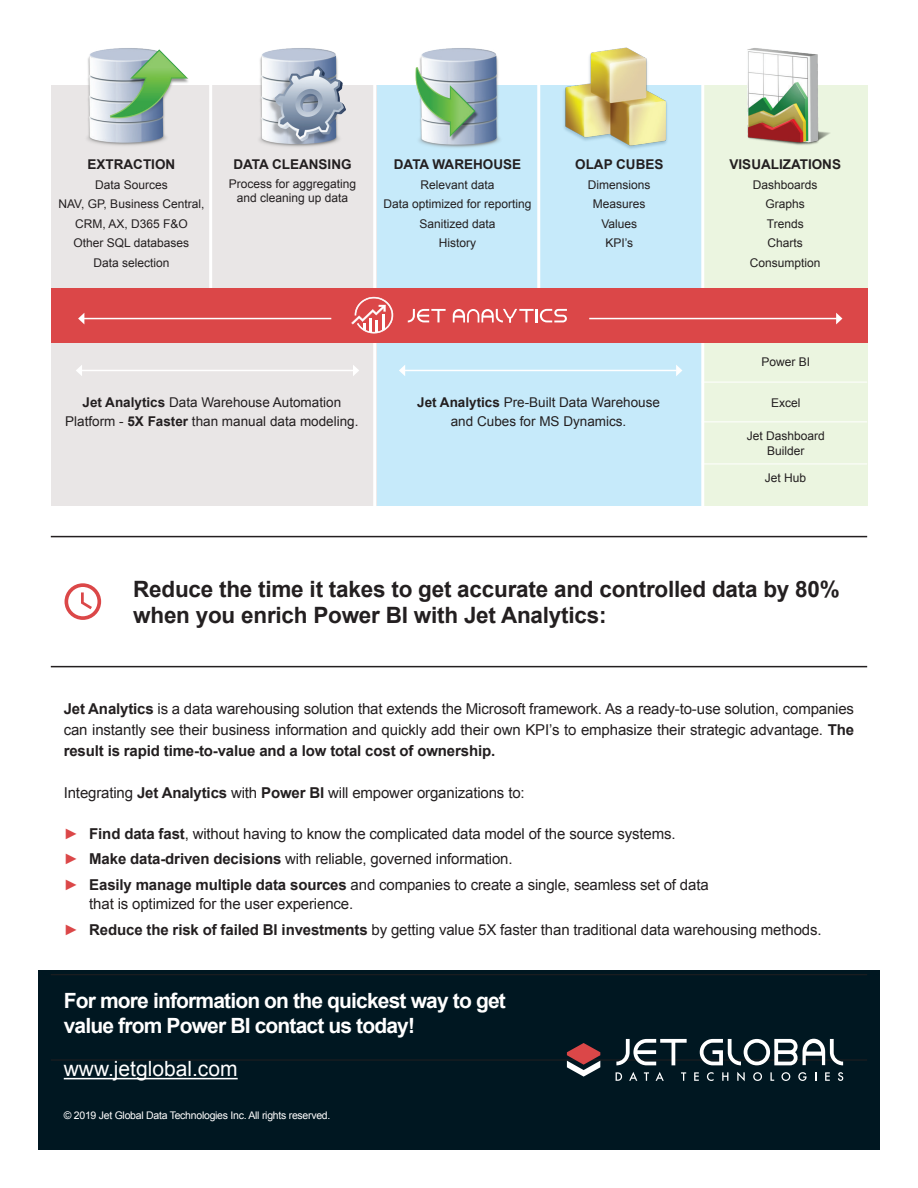
<style>
.page{position:relative;width:918px;height:1188px;background:#fff}
.page>*{position:absolute;margin:0;border:0;box-sizing:border-box;transform-origin:0 0}
.t1{font:700 22.5px "Arial";letter-spacing:-.01em;color:#231f20}
.t2{font:700 21px "Arial";letter-spacing:-.04em;color:#fff}
.t3{font:21px "Arial";color:#fff}
.t4{font:15px/21px "Arial";letter-spacing:-.01em;color:#231f20;text-align:justify}
.t5{font:13.5px "Arial";color:#231f20}
.t6{font:700 13.5px "Arial";color:#231f20}
.t7{font:12px/19.5px "Arial";color:#231f20;text-align:center}
.t8{font:10.5px "Arial";letter-spacing:-.025em;color:#fff}
.s1{font-weight:700}
.s2{color:#db4748}
</style>
<div class="page">
<div style="left:38px;top:970px;width:842px;height:180px;background:#001721"></div>
<div style="left:377px;top:85px;width:325px;height:421px;background:#c6eafa"></div>
<div style="left:51px;top:85px;width:326px;height:421px;background:#e9e6e6"></div>
<div style="left:703px;top:86px;width:164px;height:420px;background:#ebf5e0"></div>
<hr style="left:701px;top:75px;width:3px;height:443px;background:#fff">
<hr style="left:373px;top:75px;width:3px;height:443px;background:#fff">
<hr style="left:537px;top:75px;width:3px;height:263px;background:#fff">
<hr style="left:209px;top:75px;width:3px;height:245px;background:#fff">
<div style="left:51px;top:288px;width:816px;height:55px;background:#db4748"></div>
<hr style="left:84px;top:318px;width:247px;height:1px;background:#fff">
<svg style="left:78px;top:313px;width:6px;height:11px"></svg>
<hr style="left:589px;top:318px;width:248px;height:1px;background:#fff">
<svg style="left:836px;top:313px;width:6px;height:11px"></svg>
<hr style="left:702px;top:382px;width:165px;height:1px;background:#fff">
<hr style="left:702px;top:421px;width:165px;height:1px;background:#fff">
<hr style="left:702px;top:464px;width:165px;height:1px;background:#fff">
<hr style="left:81px;top:370px;width:273px;height:1px;background:#fff">
<svg style="left:76px;top:365px;width:6px;height:11px"></svg>
<svg style="left:353px;top:365px;width:6px;height:11px"></svg>
<hr style="left:404px;top:370px;width:273px;height:1px;background:#fff">
<svg style="left:399px;top:365px;width:6px;height:11px"></svg>
<svg style="left:676px;top:365px;width:6px;height:11px"></svg>
<svg style="left:65px;top:583px;width:36px;height:37px"></svg>
<hr style="left:51px;top:974px;width:816px;height:1px;background:#231f20">
<hr style="left:51px;top:1060px;width:816px;height:1px;background:#231f20">
<hr style="left:64px;top:1078px;width:174px;height:1px;background:#fff">
<img style="left:87px;top:47px;width:781px;height:113px">
<svg style="left:453px;top:309px;width:114px;height:14px"></svg>
<svg style="left:408px;top:309px;width:38px;height:13px"></svg>
<svg style="left:351px;top:297px;width:42px;height:36px"></svg>
<hr style="left:51px;top:536px;width:816px;height:1px;background:#231f20">
<hr style="left:51px;top:666px;width:816px;height:1px;background:#231f20">
<svg style="left:616px;top:1039px;width:71px;height:26px"></svg>
<svg style="left:700px;top:1039px;width:143px;height:26px"></svg>
<svg style="left:616px;top:1072px;width:6px;height:9px"></svg>
<svg style="left:629px;top:1072px;width:8px;height:9px"></svg>
<svg style="left:644px;top:1072px;width:5px;height:9px"></svg>
<svg style="left:656px;top:1072px;width:8px;height:9px"></svg>
<svg style="left:681px;top:1072px;width:5px;height:9px"></svg>
<svg style="left:694px;top:1072px;width:5px;height:9px"></svg>
<svg style="left:707px;top:1072px;width:7px;height:9px"></svg>
<svg style="left:722px;top:1072px;width:6px;height:9px"></svg>
<svg style="left:737px;top:1072px;width:8px;height:9px"></svg>
<svg style="left:753px;top:1072px;width:9px;height:9px"></svg>
<svg style="left:770px;top:1072px;width:4px;height:9px"></svg>
<svg style="left:782px;top:1072px;width:8px;height:9px"></svg>
<svg style="left:798px;top:1072px;width:9px;height:9px"></svg>
<svg style="left:825px;top:1072px;width:5px;height:9px"></svg>
<svg style="left:838px;top:1072px;width:5px;height:9px"></svg>
<svg style="left:567px;top:1043px;width:33px;height:34px"></svg>
<p class="t6" style="left:88px;top:156px;width:89px">EXTRACTION</p>
<p class="t7" style="left:95px;top:175px;width:74px">Data Sources</p>
<p class="t7" style="left:59px;top:195px;width:147px">NAV, GP, Business Central,<br>CRM, AX, D365 F&amp;O</p>
<p class="t7" style="left:74px;top:234px;width:117px">Other SQL databases</p>
<p class="t7" style="left:93px;top:253px;width:78px">Data selection</p>
<p class="t6" style="left:233px;top:155px;width:120px">DATA CLEANSING</p>
<p class="t7" style="left:229px;top:174px;width:129px">Process for aggregating</p>
<p class="t7" style="left:237px;top:189px;width:113px">and cleaning up data</p>
<p class="t6" style="left:394px;top:156px;width:129px">DATA WAREHOUSE</p>
<p class="t7" style="left:421px;top:175px;width:76px">Relevant data</p>
<p class="t7" style="left:384px;top:195px;width:150px">Data optimized for reporting</p>
<p class="t7" style="left:420px;top:214px;width:78px">Sanitized data</p>
<p class="t7" style="left:439px;top:234px;width:39px">History</p>
<p class="t6" style="left:575px;top:156px;width:90px">OLAP CUBES</p>
<p class="t7" style="left:588px;top:175px;width:64px">Dimensions</p>
<p class="t7" style="left:593px;top:195px;width:54px">Measures</p>
<p class="t7" style="left:601px;top:214px;width:37px">Values</p>
<p class="t7" style="left:605px;top:234px;width:29px">KPI’s</p>
<p class="t6" style="left:730px;top:156px;width:113px">VISUALIZATIONS</p>
<p class="t7" style="left:753px;top:175px;width:66px">Dashboards</p>
<p class="t7" style="left:766px;top:195px;width:41px">Graphs</p>
<p class="t7" style="left:767px;top:214px;width:38px">Trends</p>
<p class="t7" style="left:768px;top:234px;width:37px">Charts</p>
<p class="t7" style="left:750px;top:253px;width:72px">Consumption</p>
<p class="t5" style="left:83px;top:393px;width:260px"><span class="s1">Jet Analytics</span> Data Warehouse Automation</p>
<p class="t5" style="left:65px;top:413px;width:295px">Platform - <span class="s1">5X Faster</span> than manual data modeling.</p>
<p class="t5" style="left:417px;top:393px;width:244px"><span class="s1">Jet Analytics</span> Pre-Built Data Warehouse</p>
<p class="t5" style="left:451px;top:413px;width:177px">and Cubes for MS Dynamics.</p>
<p class="t7" style="left:762px;top:352px;width:50px">Power BI</p>
<p class="t7" style="left:771px;top:393px;width:31px">Excel</p>
<p class="t7" style="left:747px;top:426px;width:80px">Jet Dashboard</p>
<p class="t7" style="left:767px;top:441px;width:39px">Builder</p>
<p class="t7" style="left:765px;top:468px;width:43px">Jet Hub</p>
<p class="t1" style="left:133px;top:574px;width:708px">Reduce the time it takes to get accurate and controlled data by 80%</p>
<p class="t1" style="left:133px;top:600px;width:475px">when you enrich Power BI with Jet Analytics:</p>
<p class="t4" style="left:64px;top:698px;width:792px"><span class="s1">Jet Analytics</span> is a data warehousing solution that extends the Microsoft framework. As a ready-to-use solution, companies can instantly see their business information and quickly add their own KPI’s to emphasize their strategic advantage. <span class="s1">The result is rapid time-to-value and a low total cost of ownership.</span></p>
<p class="t4" style="left:64px;top:782px;width:462px">Integrating <span class="s1">Jet Analytics</span> with <span class="s1">Power BI</span> will empower organizations to:</p>
<p class="t4" style="left:64px;top:823px;width:613px"><span class="s2">►</span> <span class="s1">Find data fast</span>, without having to know the complicated data model of the source systems.</p>
<p class="t4" style="left:64px;top:848px;width:450px"><span class="s2">►</span> <span class="s1">Make data-driven decisions</span> with reliable, governed information.</p>
<p class="t4" style="left:89px;top:875px;width:621px;line-height:19.5px;text-indent:-26px"><span class="s2">►</span> <span class="s1">Easily manage multiple data sources</span> and companies to create a single, seamless set of data that is optimized for the user experience.</p>
<p class="t4" style="left:64px;top:919px;width:759px"><span class="s2">►</span> <span class="s1">Reduce the risk of failed BI investments</span> by getting value 5X faster than traditional data warehousing methods.</p>
<p class="t2" style="left:64px;top:987px;width:444px">For more information on the quickest way to get</p>
<p class="t2" style="left:64px;top:1012px;width:353px">value from Power BI contact us today!</p>
<p class="t3" style="left:64px;top:1055px;width:175px">www.jetglobal.com</p>
<p class="t8" style="left:64px;top:1109px;width:268px">© 2019 Jet Global Data Technologies Inc. All rights reserved.</p>
</div>
